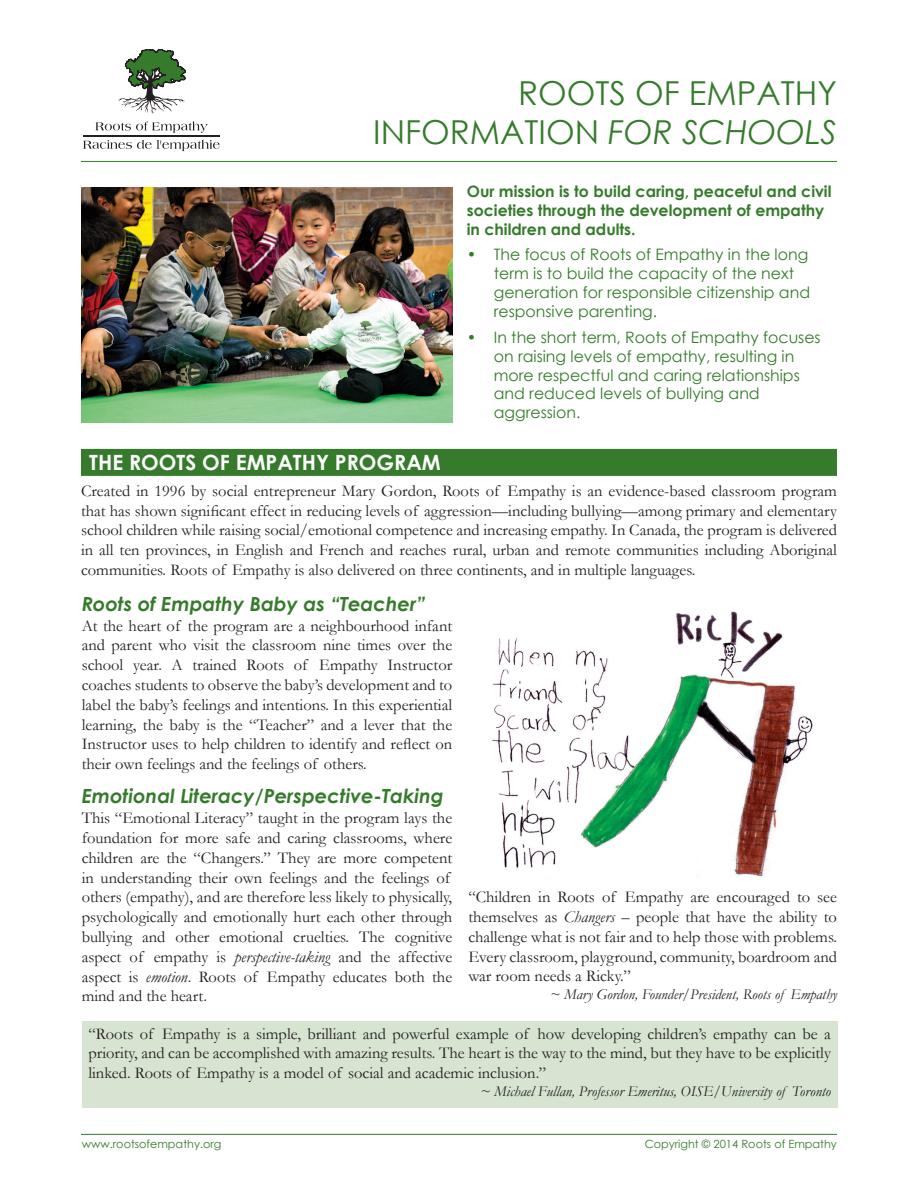
<style>
.page{position:relative;width:918px;height:1188px;background:#fff}
.page>*{position:absolute;margin:0;border:0;box-sizing:border-box;transform-origin:0 0}
.t1{font:33px "Century Gothic";color:#357b2b}
.t2{font:700 21px "Century Gothic";color:#fff}
.body{font:italic 700 19.5px "Century Gothic";color:#357b2b}
.body-2{font:16.5px/19.8px "Garamond";color:#231f20;text-align:justify}
.t3{font:15.75px/18.9px "Century Gothic";color:#357b2b}
.body-3{font:700 15.75px/18.9px "Century Gothic";color:#357b2b}
.body-4{font:italic 15px "Garamond";color:#231f20}
.t4{font:11.25px "Century Gothic";color:#357b2b}
.s1{font-style:italic}
</style>
<div class="page">
<hr style="left:81px;top:1134px;width:756px;height:1px;background:#357b2b">
<div style="left:82px;top:1021px;width:756px;height:86px;background:#d7e4d2"></div>
<img style="left:492px;top:611px;width:321px;height:266px">
<div style="left:82px;top:450px;width:754px;height:25px;background:#357b2b"></div>
<div style="left:81px;top:449px;width:756px;height:27px;border:2px solid #357b2b"></div>
<img style="left:81px;top:187px;width:371px;height:236px">
<svg style="left:83px;top:140px;width:137px;height:11px"></svg>
<svg style="left:95px;top:121px;width:113px;height:12px"></svg>
<svg style="left:118px;top:49px;width:68px;height:65px"></svg>
<hr style="left:83px;top:136px;width:137px;height:1px;background:#231f20">
<hr style="left:81px;top:161px;width:756px;height:1px;background:#357b2b">
<p class="t1" style="left:518px;top:70px;width:320px">ROOTS OF EMPATHY</p>
<p class="t1" style="left:373px;top:109px;width:465px">INFORMATION <span class="s1">FOR SCHOOLS</span></p>
<p class="body-3" style="left:467px;top:181px;width:366px">Our mission is to build caring, peaceful and civil societies through the development of empathy in children and adults.</p>
<p class="t3" style="left:494px;top:245px;width:318px;text-indent:-27px">• The focus of Roots of Empathy in the long term is to build the capacity of the next generation for responsible citizenship and responsive parenting.</p>
<p class="t3" style="left:494px;top:327px;width:328px;text-indent:-27px">• In the short term, Roots of Empathy focuses on raising levels of empathy, resulting in more respectful and caring relationships and reduced levels of bullying and aggression.</p>
<p class="t2" style="left:89px;top:447px;width:353px">THE ROOTS OF EMPATHY PROGRAM</p>
<p class="body-2" style="left:81px;top:480px;width:758px">Created in 1996 by social entrepreneur Mary Gordon, Roots of Empathy is an evidence-based classroom program that has shown significant effect in reducing levels of aggression—including bullying—among primary and elementary school children while raising social/emotional competence and increasing empathy. In Canada, the program is delivered in all ten provinces, in English and French and reaches rural, urban and remote communities including Aboriginal communities. Roots of Empathy is also delivered on three continents, and in multiple languages.</p>
<p class="body" style="left:82px;top:589px;width:345px">Roots of Empathy Baby as “Teacher”</p>
<p class="body-2" style="left:82px;top:615px;width:372px">At the heart of the program are a neighbourhood infant and parent who visit the classroom nine times over the school year. A trained Roots of Empathy Instructor coaches students to observe the baby’s development and to label the baby’s feelings and intentions. In this experiential learning, the baby is the “Teacher” and a lever that the Instructor uses to help children to identify and reflect on their own feelings and the feelings of others.</p>
<p class="body" style="left:82px;top:782px;width:363px">Emotional Literacy/Perspective-Taking</p>
<p class="body-2" style="left:82px;top:808px;width:372px;text-align:left">This “Emotional Literacy” taught in the program lays the foundation for more safe and caring classrooms, where children are the “Changers.” They are more competent in understanding their own feelings and the feelings of others (empathy), and are therefore less likely to physically, psychologically and emotionally hurt each other through bullying and other emotional cruelties. The cognitive aspect of empathy is <span class="s1">perspective-taking</span> and the affective aspect is <span class="s1">emotion</span>. Roots of Empathy educates both the mind and the heart.</p>
<p class="body-2" style="left:468px;top:887px;width:370px">“Children in Roots of Empathy are encouraged to see themselves as <span class="s1">Changers</span> – people that have the ability to challenge what is not fair and to help those with problems.<br>Every classroom, playground, community, boardroom and war room needs a Ricky.”</p>
<p class="body-4" style="left:550px;top:986px;width:288px">~ Mary Gordon, Founder/President, Roots of Empathy</p>
<p class="body-2" style="left:88px;top:1023px;width:744px">“Roots of Empathy is a simple, brilliant and powerful example of how developing children’s empathy can be a priority, and can be accomplished with amazing results. The heart is the way to the mind, but they have to be explicitly linked. Roots of Empathy is a model of social and academic inclusion.”</p>
<p class="body-4" style="left:481px;top:1083px;width:352px">~ Michael Fullan, Professor Emeritus, OISE/University of Toronto</p>
<p class="t4" style="left:82px;top:1136px;width:141px">www.rootsofempathy.org</p>
<p class="t4" style="left:645px;top:1136px;width:194px">Copyright © 2014 Roots of Empathy</p>
</div>
